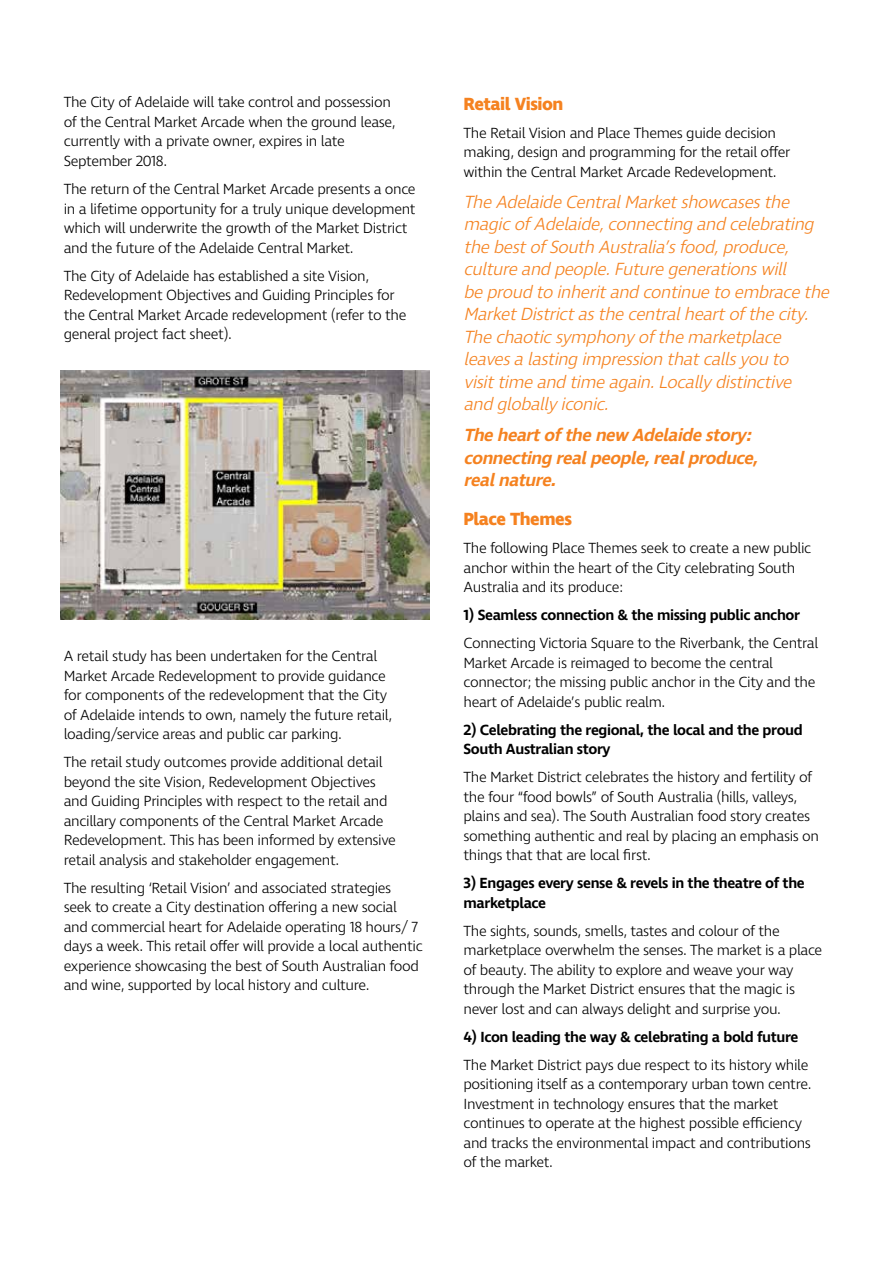
<style>
.page{position:relative;width:893px;height:1263px;background:#fff}
.page>*{position:absolute;margin:0;border:0;box-sizing:border-box;transform-origin:0 0}
.t1{font:italic 300 18px/22.5px "Ingra";color:#f58220}
.t2{font:italic 600 18px/22.5px "Ingra";color:#f58220}
.t3{font:700 18px "Ingra";letter-spacing:-.025em;color:#f58220}
.t4{font:300 15px/19.5px "Ingra";letter-spacing:-.025em;color:#000}
.t5{font:600 15px/19.5px "Ingra";letter-spacing:-.025em;color:#000}
</style>
<div class="page">
<img style="left:60px;top:370px;width:369px;height:250px">
<p class="t4" style="left:64px;top:93px;width:333px">The City of Adelaide will take control and possession of the Central Market Arcade when the ground lease, currently with a private owner, expires in late September 2018.</p>
<p class="t4" style="left:64px;top:180px;width:353px">The return of the Central Market Arcade presents a once in a lifetime opportunity for a truly unique development which will underwrite the growth of the Market District and the future of the Adelaide Central Market.</p>
<p class="t4" style="left:64px;top:266px;width:344px">The City of Adelaide has established a site Vision, Redevelopment Objectives and Guiding Principles for the Central Market Arcade redevelopment (refer to the general project fact sheet).</p>
<p class="t4" style="left:64px;top:647px;width:330px">A retail study has been undertaken for the Central Market Arcade Redevelopment to provide guidance for components of the redevelopment that the City of Adelaide intends to own, namely the future retail, loading/service areas and public car parking.</p>
<p class="t4" style="left:64px;top:753px;width:334px">The retail study outcomes provide additional detail beyond the site Vision, Redevelopment Objectives and Guiding Principles with respect to the retail and ancillary components of the Central Market Arcade Redevelopment. This has been informed by extensive retail analysis and stakeholder engagement.</p>
<p class="t4" style="left:64px;top:879px;width:360px">The resulting ‘Retail Vision’ and associated strategies seek to create a City destination offering a new social and commercial heart for Adelaide operating 18 hours/ 7 days a week. This retail offer will provide a local authentic experience showcasing the best of South Australian food and wine, supported by local history and culture.</p>
<p class="t3" style="left:463px;top:92px;width:101px">Retail Vision</p>
<p class="t4" style="left:463px;top:124px;width:328px">The Retail Vision and Place Themes guide decision making, design and programming for the retail offer within the Central Market Arcade Redevelopment.</p>
<p class="t1" style="left:463px;top:191px;width:372px">TheAdelaideCentralMarketshowcasesthe magicofAdelaide,connectingandcelebrating thebestofSouthAustralia’sfood,produce, cultureandpeople.Futuregenerationswill beproudtoinheritandcontinuetoembracethe MarketDistrictasthecentralheartofthecity.<br>Thechaoticsymphonyofthemarketplace leavesalastingimpressionthatcallsyouto visittimeandtimeagain.Locallydistinctive andgloballyiconic.</p>
<p class="t2" style="left:463px;top:425px;width:301px">Theheartofthenew Adelaidestory: connectingrealpeople,realproduce, realnature.</p>
<p class="t3" style="left:463px;top:508px;width:110px">Place Themes</p>
<p class="t4" style="left:463px;top:539px;width:349px">The following Place Themes seek to create a new public anchor within the heart of the City celebrating South<br>Australia and its produce:</p>
<p class="t5" style="left:463px;top:606px;width:338px">1) Seamless connection &amp; the missing public anchor</p>
<p class="t4" style="left:463px;top:634px;width:356px">Connecting Victoria Square to the Riverbank, the Central Market Arcade is reimaged to become the central connector; the missing public anchor in the City and the heart of Adelaide’s public realm.</p>
<p class="t5" style="left:463px;top:721px;width:341px">2) Celebrating the regional, the local and the proud<br>South Australian story</p>
<p class="t4" style="left:463px;top:768px;width:357px">The Market District celebrates the history and fertility of the four “food bowls” of South Australia (hills, valleys, plains and sea). The South Australian food story creates something authentic and real by placing an emphasis on things that that are local first.</p>
<p class="t5" style="left:463px;top:874px;width:343px">3) Engages every sense &amp; revels in the theatre of the marketplace</p>
<p class="t4" style="left:463px;top:922px;width:360px">The sights, sounds, smells, tastes and colour of the marketplace overwhelm the senses. The market is a place of beauty. The ability to explore and weave your way through the Market District ensures that the magic is never lost and can always delight and surprise you.</p>
<p class="t5" style="left:463px;top:1028px;width:336px">4) Icon leading the way &amp; celebrating a bold future</p>
<p class="t4" style="left:463px;top:1056px;width:350px">The Market District pays due respect to its history while positioning itself as a contemporary urban town centre.<br>Investment in technology ensures that the market continues to operate at the highest possible efficiency and tracks the environmental impact and contributions of the market.</p>
</div>
